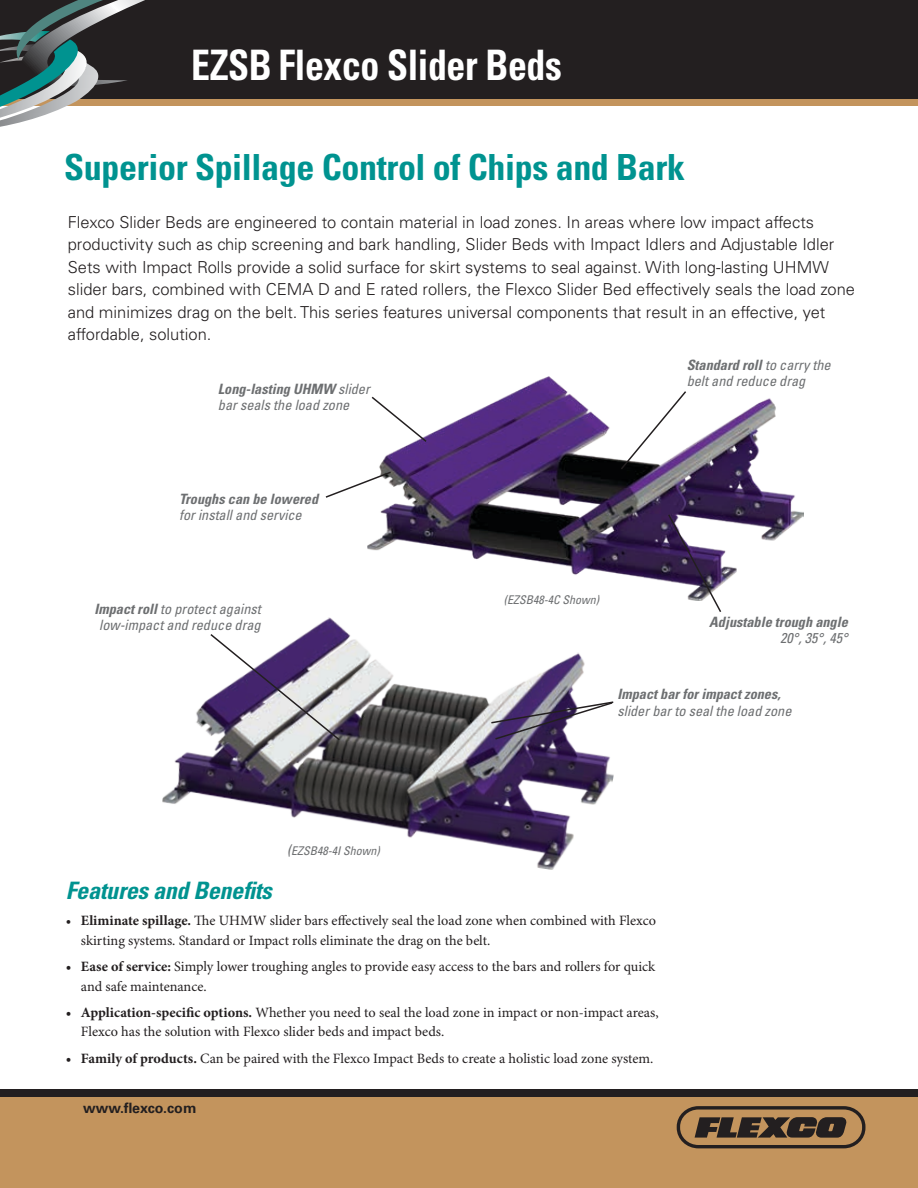
<style>
.page{position:relative;width:918px;height:1188px;background:#fff}
.page>*{position:absolute;margin:0;border:0;box-sizing:border-box;transform-origin:0 0}
.t1{font:700 condensed 42px "Univers LT Std";letter-spacing:-.01em;color:#fff;scale:.9 1}
.t2{font:700 condensed 36px "Univers LT Std";letter-spacing:-.01em;color:#009390}
.t3{font:italic 700 condensed 24px "Univers LT Std";letter-spacing:-.01em;color:#009390}
.t4{font:300 16.5px/22.5px "Univers LT Std";color:#231f20}
.t5{font:14.25px/19.5px "Minion Pro";color:#231f20}
.t6{font:italic condensed 14.25px/16.5px "Univers LT Std";color:#6d6f71}
.t7{font:italic 700 condensed 14.25px "Univers LT Std";color:#6d6f71}
.t8{font:700 14.25px "Univers LT Std";color:#231f20}
.t9{font:italic condensed 12px "Univers LT Std";color:#6d6f71}
.s1{font-weight:700}
.s2{font-size:14.25px}
</style>
<div class="page">
<div style="left:0;top:98px;width:918px;height:8px;background:#c3945d"></div>
<div style="left:0;top:0;width:918px;height:98px;background:#231f20"></div>
<svg style="left:0;top:0;width:292px;height:127px"></svg>
<div style="left:0;top:1094px;width:918px;height:94px;background:#c3945d"></div>
<div style="left:0;top:1089px;width:918px;height:7px;background:#231f20"></div>
<svg style="left:677px;top:1106px;width:188px;height:42px"></svg>
<img style="left:162px;top:617px;width:452px;height:253px">
<img style="left:367px;top:376px;width:436px;height:207px">
<svg style="left:619px;top:390px;width:69px;height:81px"></svg>
<svg style="left:370px;top:395px;width:58px;height:48px"></svg>
<svg style="left:667px;top:513px;width:56px;height:99px"></svg>
<svg style="left:325px;top:470px;width:67px;height:29px"></svg>
<svg style="left:209px;top:632px;width:132px;height:110px"></svg>
<svg style="left:490px;top:700px;width:124px;height:41px"></svg>
<h1 class="t1" style="left:191px;top:40px;width:413px">EZSB Flexco Slider Beds</h1>
<h2 class="t2" style="left:64px;top:145px;width:622px">Superior Spillage Control of Chips and Bark</h2>
<p class="t4" style="left:68px;top:210px;width:789px">Flexco Slider Beds are engineered to contain material in load zones. In areas where low impact affects productivity such as chip screening and bark handling, Slider Beds with Impact Idlers and Adjustable Idler Sets with Impact Rolls provide a solid surface for skirt systems to seal against. With long-lasting UHMW slider bars, combined with CEMA D and E rated rollers, the Flexco Slider Bed effectively seals the load zone and minimizes drag on the belt. This series features universal components that result in an effective, yet affordable, solution.</p>
<p class="t6" style="left:218px;top:380px;width:153px"><span class="s1">Long-lasting UHMW</span> slider bar seals the load zone</p>
<p class="t7" style="left:179px;top:490px;width:141px">Troughs can be lowered</p>
<p class="t6" style="left:179px;top:507px;width:124px">for install and service</p>
<p class="t6" style="left:95px;top:601px;width:168px;text-align:center"><span class="s1">Impact roll</span> to protect against low-impact and reduce drag</p>
<p class="t9" style="left:287px;top:843px;width:94px"><span class="s2">(</span>EZSB48-4I Shown)</p>
<p class="t6" style="left:687px;top:356px;width:146px"><span class="s1">Standard roll</span> to carry the belt and reduce drag</p>
<p class="t9" style="left:504px;top:592px;width:97px">(EZSB48-4C Shown)</p>
<p class="t7" style="left:709px;top:613px;width:140px">Adjustable trough angle</p>
<p class="t6" style="left:780px;top:630px;width:69px">20°, 35°, 45°</p>
<p class="t7" style="left:618px;top:685px;width:165px">Impact bar for impact zones,</p>
<p class="t6" style="left:618px;top:702px;width:176px">slider bar to seal the load zone</p>
<h3 class="t3" style="left:66px;top:876px;width:208px">Features and Benefits</h3>
<p class="t5" style="left:81px;top:911px;width:577px;text-indent:-15px">• <span class="s1">Eliminate spillage.</span> The UHMW slider bars effectively seal the load zone when combined with Flexco skirting systems. Standard or Impact rolls eliminate the drag on the belt.</p>
<p class="t5" style="left:81px;top:957px;width:576px;text-indent:-15px"><span class="s1">• Ease of service:</span> Simply lower troughing angles to provide easy access to the bars and rollers for quick and safe maintenance.</p>
<p class="t5" style="left:81px;top:1003px;width:579px;text-indent:-15px"><span class="s1">• Application-specific options.</span> Whether you need to seal the load zone in impact or non-impact areas,<br>Flexco has the solution with Flexco slider beds and impact beds.</p>
<p class="t5" style="left:66px;top:1049px;width:589px"><span class="s1">• Family of products.</span> Can be paired with the Flexco Impact Beds to create a holistic load zone system.</p>
<p class="t8" style="left:83px;top:1100px;width:115px">www.flexco.com</p>
</div>
